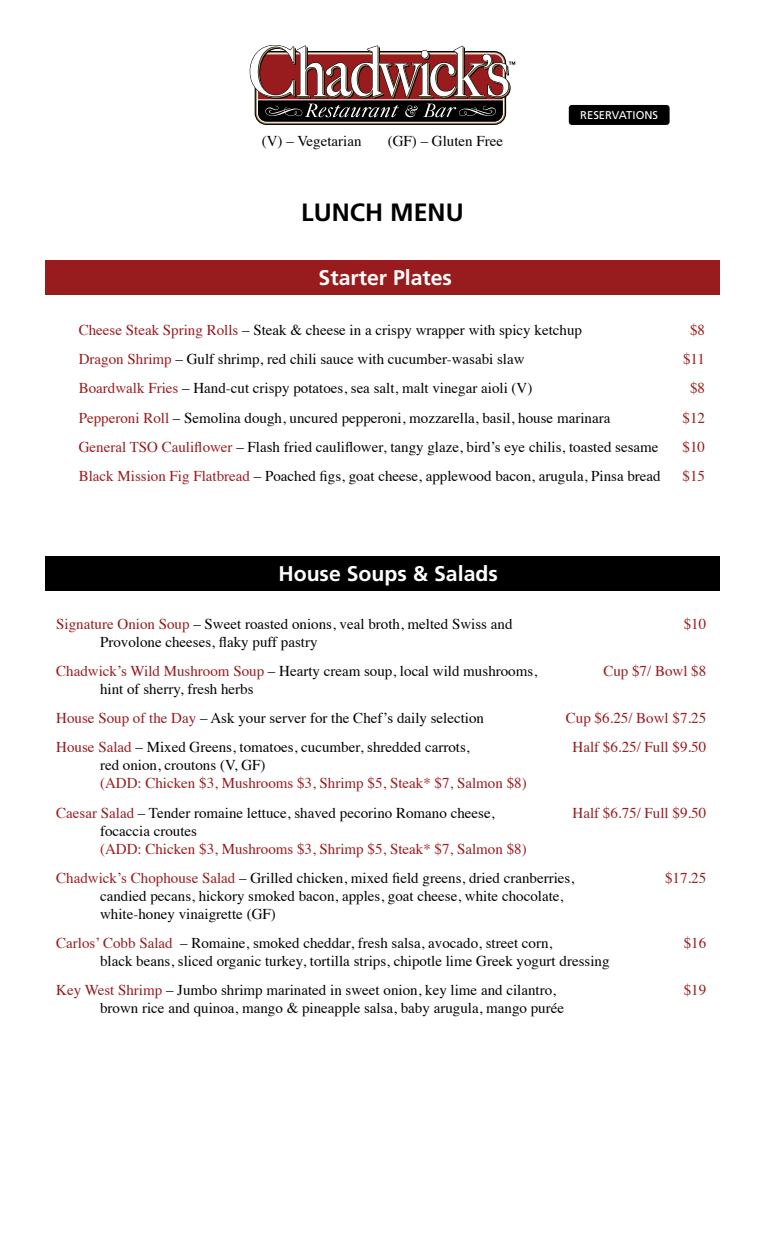
<style>
.page{position:relative;width:765px;height:1260px;background:#fff}
.page>*{position:absolute;margin:0;border:0;box-sizing:border-box;transform-origin:0 0}
.t1{font:700 25px "Frutiger LT Std";color:#000}
.t2{font:700 21.25px "Frutiger LT Std";color:#fff}
.t3{font:15px/29.2px "Times";color:#000}
.t4{font:15px/29.2px "Times";color:#981b1e}
.t5{font:11.25px "Frutiger LT Std";color:#fff}
.s1{color:#981b1e}
.s2{color:#000}
</style>
<div class="page">
<div style="left:45px;top:260px;width:675px;height:35px;background:#981b1e"></div>
<div style="left:45px;top:556px;width:675px;height:35px;background:#000"></div>
<div style="left:258px;top:100px;width:245px;height:22px;background:#000"></div>
<svg style="left:250px;top:45px;width:265px;height:72px"></svg>
<div style="left:569px;top:105px;width:101px;height:20px;background:#000;border-radius:3px"></div>
<p class="t3" style="left:262px;top:125px;width:101px">(V) – Vegetarian</p>
<p class="t3" style="left:388px;top:125px;width:117px">(GF) – Gluten Free</p>
<h1 class="t1" style="left:301px;top:198px;width:164px">LUNCH MENU</h1>
<p class="t5" style="left:580px;top:108px;width:79px">RESERVATIONS</p>
<h2 class="t2" style="left:319px;top:266px;width:135px">Starter Plates</h2>
<p class="t3" style="left:79px;top:314px;width:505px"><span class="s1">Cheese Steak Spring Rolls</span> – Steak &amp; cheese in a crispy wrapper with spicy ketchup</p>
<p class="t4" style="left:690px;top:314px;width:16px">$8</p>
<p class="t3" style="left:79px;top:343px;width:447px"><span class="s1">Dragon Shrimp</span> – Gulf shrimp, red chili sauce with cucumber-wasabi slaw</p>
<p class="t4" style="left:683px;top:343px;width:23px">$11</p>
<p class="t3" style="left:79px;top:372px;width:455px"><span class="s1">Boardwalk Fries</span> – Hand-cut crispy potatoes, sea salt, malt vinegar aioli (V)</p>
<p class="t4" style="left:690px;top:372px;width:16px">$8</p>
<p class="t3" style="left:79px;top:402px;width:533px"><span class="s1">Pepperoni Roll</span> – Semolina dough, uncured pepperoni, mozzarella, basil, house marinara</p>
<p class="t4" style="left:683px;top:402px;width:24px">$12</p>
<p class="t3" style="left:79px;top:431px;width:581px"><span class="s1">General TSO Cauliflower</span> – Flash fried cauliflower, tangy glaze, bird’s eye chilis, toasted sesame</p>
<p class="t4" style="left:683px;top:431px;width:24px">$10</p>
<p class="t3" style="left:79px;top:460px;width:583px"><span class="s1">Black Mission Fig Flatbread</span> – Poached figs, goat cheese, applewood bacon, arugula, Pinsa bread</p>
<p class="t4" style="left:683px;top:460px;width:24px">$15</p>
<h2 class="t2" style="left:278px;top:561px;width:221px">House Soups &amp; Salads</h2>
<p class="t3" style="left:56px;top:608px;width:458px"><span class="s1">Signature Onion Soup</span> – Sweet roasted onions, veal broth, melted Swiss and</p>
<p class="t4" style="left:684px;top:608px;width:24px">$10</p>
<p class="t3" style="left:56px;top:626px;width:482px;text-indent:44px">Provolone cheeses, flaky puff pastry<br><span class="s1">Chadwick’s Wild Mushroom Soup</span> – Hearty cream soup, local wild mushrooms,</p>
<p class="t4" style="left:603px;top:655px;width:104px">Cup $7/ Bowl $8</p>
<p class="t3" style="left:56px;top:673px;width:429px;text-indent:44px">hint of sherry, fresh herbs<br><span class="s1">House Soup of the Day</span> – Ask your server for the Chef’s daily selection</p>
<p class="t4" style="left:566px;top:702px;width:142px">Cup $6.25/ Bowl $7.25</p>
<p class="t3" style="left:56px;top:731px;width:415px"><span class="s1">House Salad</span> – Mixed Greens, tomatoes, cucumber, shredded carrots,</p>
<p class="t4" style="left:573px;top:731px;width:135px">Half $6.25/ Full $9.50</p>
<p class="t3" style="left:100px;top:749px;width:167px">red onion, croutons (V, GF)</p>
<p class="t4" style="left:56px;top:767px;width:472px;text-indent:44px">(ADD: Chicken $3, Mushrooms $3, Shrimp $5, Steak* $7, Salmon $8)<br>Caesar Salad <span class="s2">– Tender romaine lettuce, shaved pecorino Romano cheese,</span></p>
<p class="t4" style="left:573px;top:797px;width:135px">Half $6.75/ Full $9.50</p>
<p class="t3" style="left:100px;top:815px;width:99px">focaccia croutes</p>
<p class="t4" style="left:56px;top:833px;width:519px;text-align:center">(ADD: Chicken $3, Mushrooms $3, Shrimp $5, Steak* $7, Salmon $8)<br>Chadwick’s Chophouse Salad <span class="s2">– Grilled chicken, mixed field greens, dried cranberries,</span></p>
<p class="t4" style="left:665px;top:862px;width:43px">$17.25</p>
<p class="t3" style="left:100px;top:886px;width:465px;line-height:18px">candied pecans, hickory smoked bacon, apples, goat cheese, white chocolate, white-honey vinaigrette (GF)</p>
<p class="t3" style="left:56px;top:927px;width:498px"><span class="s1">Carlos’ Cobb Salad</span> – Romaine, smoked cheddar, fresh salsa, avocado, street corn,</p>
<p class="t4" style="left:684px;top:927px;width:24px">$16</p>
<p class="t3" style="left:56px;top:945px;width:555px;text-indent:44px">black beans, sliced organic turkey, tortilla strips, chipotle lime Greek yogurt dressing<br><span class="s1">Key West Shrimp</span> – Jumbo shrimp marinated in sweet onion, key lime and cilantro,</p>
<p class="t4" style="left:684px;top:974px;width:24px">$19</p>
<p class="t3" style="left:100px;top:992px;width:466px">brown rice and quinoa, mango &amp; pineapple salsa, baby arugula, mango purée</p>
</div>
